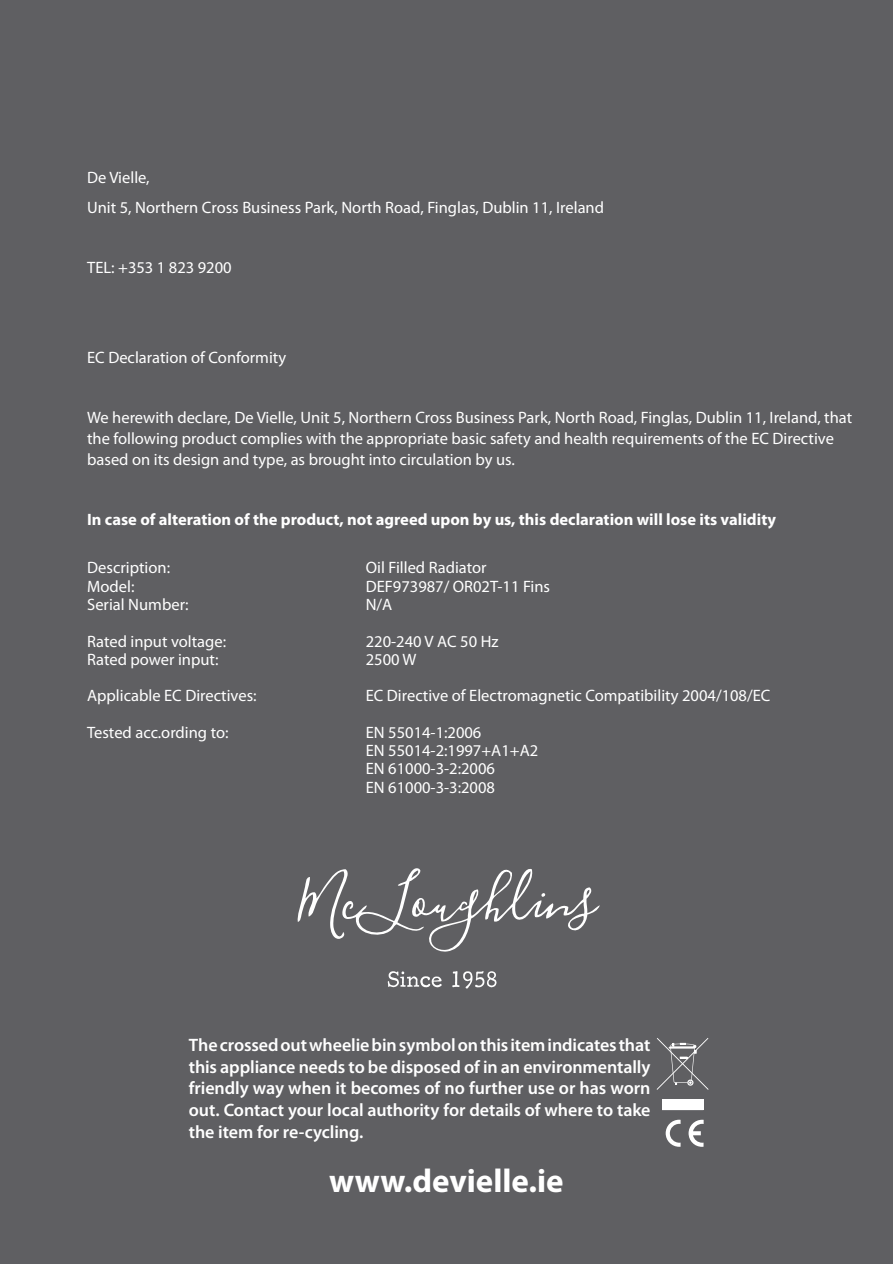
<style>
.page{position:relative;width:893px;height:1264px;background:#fff}
.page>*{position:absolute;margin:0;border:0;box-sizing:border-box;transform-origin:0 0}
.t1{font:700 33px "Myriad Pro";color:#fff}
.Body_text{font:600 18px/21.6px "Myriad Pro";letter-spacing:-.005em;color:#fff;text-align:justify}
.Body_copy{font:16.5px/21.3px "Myriad Pro";color:#fff}
.Body_copy-2{font:700 16.5px "Myriad Pro";color:#fff}
</style>
<div class="page">
<div style="left:0;top:0;width:892px;height:1264px;background:#5f5f62"></div>
<svg style="left:388px;top:971px;width:53px;height:16px"></svg>
<svg style="left:452px;top:971px;width:44px;height:17px"></svg>
<svg style="left:298px;top:868px;width:302px;height:84px"></svg>
<svg style="left:688px;top:1119px;width:15px;height:27px"></svg>
<svg style="left:665px;top:1119px;width:15px;height:27px"></svg>
<svg style="left:662px;top:1099px;width:41px;height:11px"></svg>
<svg style="left:656px;top:1038px;width:52px;height:52px"></svg>
<p class="Body_copy" style="left:87px;top:167px;width:64px">De Vielle,</p>
<p class="Body_copy" style="left:87px;top:197px;width:518px">Unit 5, Northern Cross Business Park, North Road, Finglas, Dublin 11, Ireland</p>
<p class="Body_copy" style="left:87px;top:256px;width:146px">TEL: +353 1 823 9200</p>
<p class="Body_copy" style="left:87px;top:346px;width:201px">EC Declaration of Conformity</p>
<p class="Body_copy" style="left:87px;top:406px;width:766px">We herewith declare, De Vielle, Unit 5, Northern Cross Business Park, North Road, Finglas, Dublin 11, Ireland, that the following product complies with the appropriate basic safety and health requirements of the EC Directive based on its design and type, as brought into circulation by us.</p>
<p class="Body_copy-2" style="left:87px;top:509px;width:690px">In case of alteration of the product, not agreed upon by us, this declaration will lose its validity</p>
<p class="Body_copy" style="left:87px;top:557px;width:84px">Description:</p>
<p class="Body_copy" style="left:366px;top:557px;width:122px">Oil Filled Radiator</p>
<p class="Body_copy" style="left:87px;top:575px;width:49px">Model:</p>
<p class="Body_copy" style="left:366px;top:575px;width:186px">DEF973987/ OR02T-11 Fins</p>
<p class="Body_copy" style="left:87px;top:593px;width:103px">Serial Number:</p>
<p class="Body_copy" style="left:366px;top:593px;width:28px">N/A</p>
<p class="Body_copy" style="left:87px;top:630px;width:140px">Rated input voltage:</p>
<p class="Body_copy" style="left:366px;top:630px;width:134px">220-240 V AC 50 Hz</p>
<p class="Body_copy" style="left:87px;top:648px;width:133px">Rated power input:</p>
<p class="Body_copy" style="left:366px;top:648px;width:52px">2500 W</p>
<p class="Body_copy" style="left:87px;top:685px;width:171px">Applicable EC Directives:</p>
<p class="Body_copy" style="left:366px;top:685px;width:406px">EC Directive of Electromagnetic Compatibility 2004/108/EC</p>
<p class="Body_copy" style="left:87px;top:721px;width:143px">Tested acc.ording to:</p>
<p class="Body_copy" style="left:366px;top:721px;width:117px">EN 55014-1:2006</p>
<p class="Body_copy" style="left:366px;top:739px;width:174px">EN 55014-2:1997+A1+A2</p>
<p class="Body_copy" style="left:366px;top:758px;width:131px">EN 61000-3-2:2006</p>
<p class="Body_copy" style="left:366px;top:776px;width:131px">EN 61000-3-3:2008</p>
<p class="Body_text" style="left:189px;top:1033px;width:463px">The crossed out wheelie bin symbol on this item indicates that this appliance needs to be disposed of in an environmentally friendly way when it becomes of no further use or has worn out. Contact your local authority for details of where to take the item for re-cycling.</p>
<p class="t1" style="left:329px;top:1159px;width:236px">www.devielle.ie</p>
</div>
